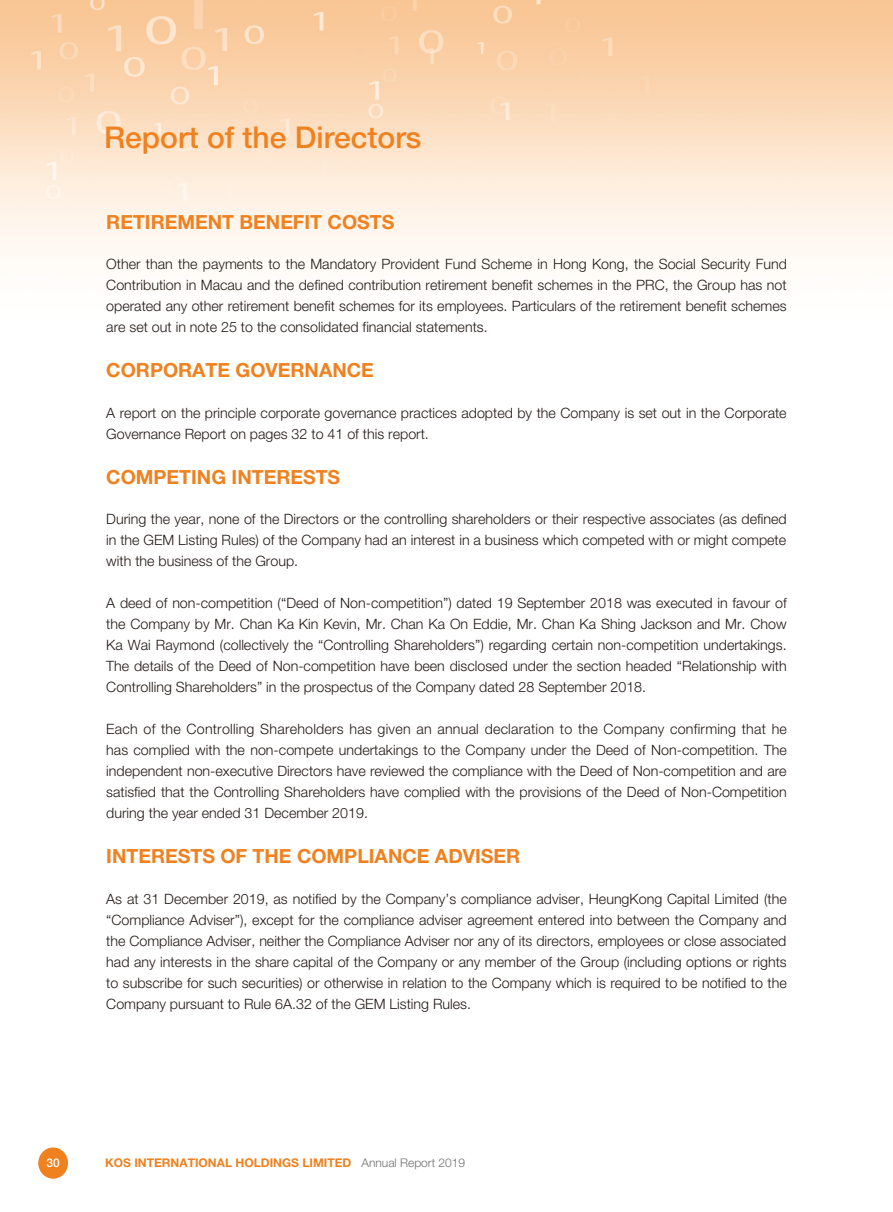
<style>
.page{position:relative;width:893px;height:1212px;background:#fff}
.page>*{position:absolute;margin:0;border:0;box-sizing:border-box;transform-origin:0 0}
.t1{font:500 30px "Helvetica Neue LT Std";color:#ef811f}
.t2{font:700 19.5px "Helvetica Neue LT Std";color:#ef811f}
.t3{font:300 14.25px/21px "Helvetica Neue LT Std";color:#231916;text-align:justify}
.t4{font:700 12px "Helvetica Neue LT Std";color:#ef811f}
.t5{font:500 12px "Helvetica Neue LT Std";color:#fff}
.s1{font-weight:300;color:#727272}
</style>
<div class="page">
<img style="left:0;top:0;width:893px;height:1179px">
<div style="left:38px;top:1147px;width:30px;height:32px;background:#ef811f;border-radius:50%"></div>
<h1 class="t1" style="left:104px;top:120px;width:319px">Report of the Directors</h1>
<h2 class="t2" style="left:106px;top:210px;width:290px">RETIREMENT BENEFIT COSTS</h2>
<p class="t3" style="left:106px;top:253px;width:682px">Other than the payments to the Mandatory Provident Fund Scheme in Hong Kong, the Social Security Fund Contribution in Macau and the defined contribution retirement benefit schemes in the PRC, the Group has not operated any other retirement benefit schemes for its employees. Particulars of the retirement benefit schemes are set out in note 25 to the consolidated financial statements.</p>
<h2 class="t2" style="left:106px;top:358px;width:269px">CORPORATE GOVERNANCE</h2>
<p class="t3" style="left:106px;top:402px;width:682px">A report on the principle corporate governance practices adopted by the Company is set out in the Corporate<br>Governance Report on pages 32 to 41 of this report.</p>
<h2 class="t2" style="left:106px;top:465px;width:235px">COMPETING INTERESTS</h2>
<p class="t3" style="left:106px;top:508px;width:682px">During the year, none of the Directors or the controlling shareholders or their respective associates (as defined in the GEM Listing Rules) of the Company had an interest in a business which competed with or might compete with the business of the Group.</p>
<p class="t3" style="left:106px;top:592px;width:682px">A deed of non-competition (“Deed of Non-competition”) dated 19 September 2018 was executed in favour of the Company by Mr. Chan Ka Kin Kevin, Mr. Chan Ka On Eddie, Mr. Chan Ka Shing Jackson and Mr. Chow Ka Wai Raymond (collectively the “Controlling Shareholders”) regarding certain non-competition undertakings.<br>The details of the Deed of Non-competition have been disclosed under the section headed “Relationship with Controlling Shareholders” in the prospectus of the Company dated 28 September 2018.</p>
<p class="t3" style="left:106px;top:718px;width:682px">Each of the Controlling Shareholders has given an annual declaration to the Company confirming that he has complied with the non-compete undertakings to the Company under the Deed of Non-competition. The independent non-executive Directors have reviewed the compliance with the Deed of Non-competition and are satisfied that the Controlling Shareholders have complied with the provisions of the Deed of Non-Competition during the year ended 31 December 2019.</p>
<h2 class="t2" style="left:106px;top:844px;width:415px">INTERESTS OF THE COMPLIANCE ADVISER</h2>
<p class="t3" style="left:106px;top:888px;width:682px">As at 31 December 2019, as notified by the Company’s compliance adviser, HeungKong Capital Limited (the “Compliance Adviser”), except for the compliance adviser agreement entered into between the Company and the Compliance Adviser, neither the Compliance Adviser nor any of its directors, employees or close associated had any interests in the share capital of the Company or any member of the Group (including options or rights to subscribe for such securities) or otherwise in relation to the Company which is required to be notified to the Company pursuant to Rule 6A.32 of the GEM Listing Rules.</p>
<p class="t5" style="left:46px;top:1155px;width:15px">30</p>
<p class="t4" style="left:105px;top:1155px;width:362px">KOS INTERNATIONAL HOLDINGS LIMITED <span class="s1">Annual Report 2019</span></p>
</div>
